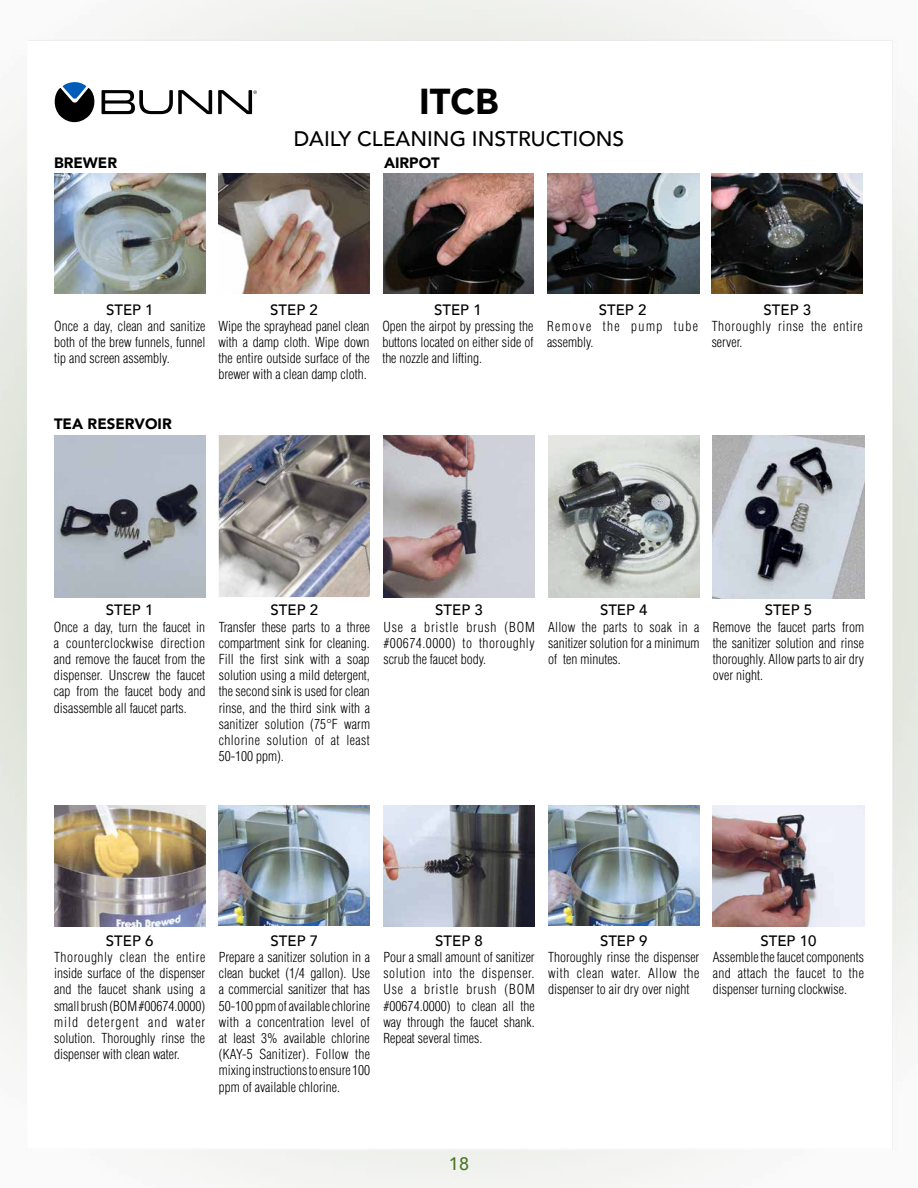
<style>
.page{position:relative;width:918px;height:1188px;background:#fff}
.page>*{position:absolute;margin:0;border:0;box-sizing:border-box;transform-origin:0 0}
.t1{font:900 36px "Avenir";color:#000}
.t2{font:500 21px "Avenir";color:#000}
.t3{font:500 18px "Avenir";color:#4a7628}
.t4{font:500 15px "Avenir";color:#000}
.t5{font:900 15px "Avenir";color:#000}
.t6{font:300 condensed 13.5px/16.2px "Helvetica";color:#000;text-align:justify}
.t7{font:300 condensed 13.5px/16.2px "Helvetica";letter-spacing:.045em;color:#000}
.t8{font:300 condensed 13.5px/16.2px "Helvetica";letter-spacing:.105em;color:#000}
</style>
<div class="page">
<img style="left:0;top:0;width:918px;height:1188px">
<svg style="left:52px;top:82px;width:160px;height:43px"></svg>
<svg style="left:218px;top:90px;width:39px;height:24px"></svg>
<img style="left:218px;top:174px;width:152px;height:120px">
<img style="left:54px;top:174px;width:152px;height:120px">
<img style="left:712px;top:174px;width:151px;height:120px">
<img style="left:383px;top:174px;width:150px;height:120px">
<img style="left:548px;top:174px;width:151px;height:120px">
<img style="left:383px;top:805px;width:152px;height:121px">
<img style="left:713px;top:805px;width:151px;height:121px">
<img style="left:54px;top:805px;width:151px;height:121px">
<img style="left:548px;top:805px;width:151px;height:120px">
<img style="left:219px;top:805px;width:151px;height:120px">
<img style="left:54px;top:435px;width:151px;height:162px">
<img style="left:219px;top:435px;width:151px;height:162px">
<img style="left:383px;top:435px;width:152px;height:163px">
<img style="left:548px;top:435px;width:151px;height:163px">
<img style="left:713px;top:435px;width:151px;height:164px">
<h1 class="t1" style="left:419px;top:71px;width:81px">ITCB</h1>
<h2 class="t2" style="left:294px;top:120px;width:332px">DAILY CLEANING INSTRUCTIONS</h2>
<p class="t5" style="left:54px;top:150px;width:65px">BREWER</p>
<p class="t5" style="left:384px;top:150px;width:57px">AIRPOT</p>
<p class="t4" style="left:106px;top:297px;width:49px">STEP 1</p>
<p class="t6" style="left:54px;top:318px;width:153px">Once a day, clean and sanitize both of the brew funnels, funnel tip and screen assembly.</p>
<p class="t4" style="left:270px;top:297px;width:49px">STEP 2</p>
<p class="t4" style="left:434px;top:297px;width:49px">STEP 1</p>
<p class="t4" style="left:599px;top:297px;width:49px">STEP 2</p>
<p class="t4" style="left:764px;top:297px;width:49px">STEP 3</p>
<p class="t6" style="left:382px;top:318px;width:153px">Open the airpot by pressing the buttons located on either side of the nozzle and lifting.</p>
<p class="t6" style="left:218px;top:318px;width:153px">Wipe the sprayhead panel clean with a damp cloth. Wipe down the entire outside surface of the brewer with a clean damp cloth.</p>
<p class="t7" style="left:712px;top:318px;width:153px">Thoroughly rinse the entire server.</p>
<p class="t8" style="left:547px;top:318px;width:153px">Remove the pump tube assembly.</p>
<p class="t5" style="left:54px;top:411px;width:119px">TEA RESERVOIR</p>
<p class="t4" style="left:106px;top:597px;width:49px">STEP 1</p>
<p class="t4" style="left:271px;top:597px;width:49px">STEP 2</p>
<p class="t4" style="left:435px;top:597px;width:49px">STEP 3</p>
<p class="t4" style="left:600px;top:597px;width:49px">STEP 4</p>
<p class="t6" style="left:54px;top:619px;width:153px">Once a day, turn the faucet in a counterclockwise direction and remove the faucet from the dispenser. Unscrew the faucet cap from the faucet body and disassemble all faucet parts.</p>
<p class="t6" style="left:548px;top:619px;width:153px">Allow the parts to soak in a sanitizer solution for a minimum of ten minutes.</p>
<p class="t6" style="left:219px;top:619px;width:153px">Transfer these parts to a three compartment sink for cleaning.<br>Fill the first sink with a soap solution using a mild detergent, the second sink is used for clean rinse, and the third sink with a sanitizer solution (75°F warm chlorine solution of at least 50-100 ppm).</p>
<p class="t6" style="left:383px;top:619px;width:153px">Use a bristle brush (BOM #00674.0000) to thoroughly scrub the faucet body.</p>
<p class="t4" style="left:765px;top:597px;width:49px">STEP 5</p>
<p class="t6" style="left:713px;top:619px;width:153px">Remove the faucet parts from the sanitizer solution and rinse thoroughly. Allow parts to air dry over night.</p>
<p class="t4" style="left:106px;top:928px;width:49px">STEP 6</p>
<p class="t6" style="left:54px;top:949px;width:153px">Thoroughly clean the entire inside surface of the dispenser and the faucet shank using a small brush (BOM #00674.0000) mild detergent and water solution. Thoroughly rinse the dispenser with clean water.</p>
<p class="t6" style="left:713px;top:949px;width:153px">Assemble the faucet components and attach the faucet to the dispenser turning clockwise.</p>
<p class="t4" style="left:271px;top:928px;width:49px">STEP 7</p>
<p class="t4" style="left:435px;top:928px;width:49px">STEP 8</p>
<p class="t4" style="left:600px;top:928px;width:49px">STEP 9</p>
<p class="t4" style="left:761px;top:928px;width:57px">STEP 10</p>
<p class="t6" style="left:219px;top:949px;width:153px">Prepare a sanitizer solution in a clean bucket (1/4 gallon). Use a commercial sanitizer that has 50-100 ppm of available chlorine with a concentration level of at least 3% available chlorine (KAY-5 Sanitizer). Follow the mixing instructions to ensure 100 ppm of available chlorine.</p>
<p class="t6" style="left:383px;top:949px;width:153px">Pour a small amount of sanitizer solution into the dispenser.<br>Use a bristle brush (BOM #00674.0000) to clean all the way through the faucet shank.<br>Repeat several times.</p>
<p class="t6" style="left:548px;top:949px;width:153px">Thoroughly rinse the dispenser with clean water. Allow the dispenser to air dry over night</p>
<h3 class="t3" style="left:449px;top:1148px;width:22px">18</h3>
</div>
